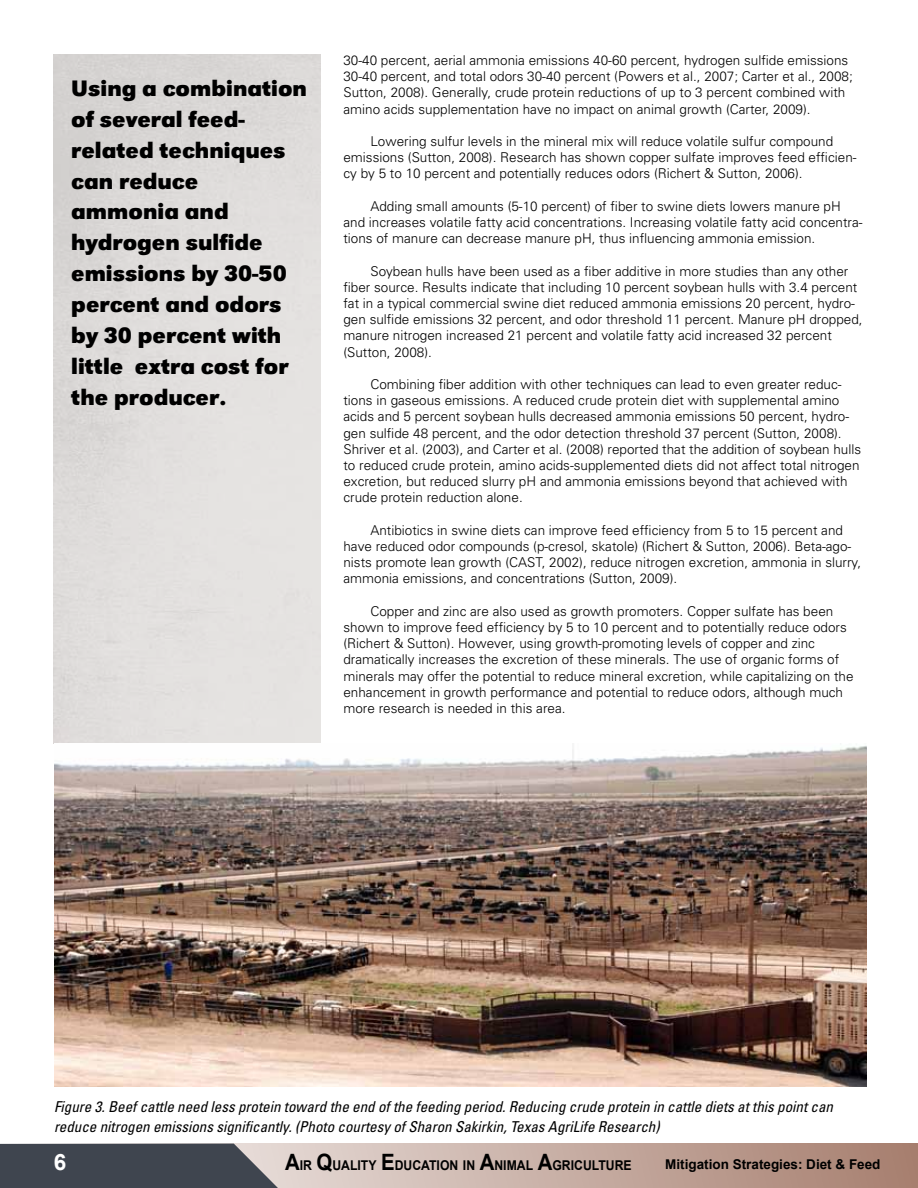
<style>
.page{position:relative;width:918px;height:1188px;background:#fff}
.page>*{position:absolute;margin:0;border:0;box-sizing:border-box;transform-origin:0 0}
.t1{font:700 23.25px/30.9px "URW Grotesk T";color:#000}
.t2{font:700 22.5px "Arial";color:#fff}
.t3{font:italic condensed 15px/19.8px "Univers";color:#000}
.t4{font:300 13.5px/16.2px "Univers";color:#000}
.t5{font:700 13.5px "Arial";color:#000;scale:.91 1}
.t6{font:700 13.5px "Arial";color:#000}
.s1{font-size:22.5px}
</style>
<div class="page">
<svg style="left:0;top:1143px;width:918px;height:45px;background:#c4aa9f"></svg>
<svg style="left:0;top:1144px;width:278px;height:44px;background:#4b5059"></svg>
<img style="left:54px;top:743px;width:812px;height:343px">
<h1 class="t1" style="left:71px;top:72px;width:237px">Using a combination of several feed&shy;related techniques can reduce ammonia and hydrogen sulfide emissions by 30-50 percent and odors by 30 percent with little extra cost for the producer.</h1>
<p class="t4" style="left:343px;top:52px;width:511px">30-40 percent, aerial ammonia emissions 40-60 percent, hydrogen sulfide emissions 30-40 percent, and total odors 30-40 percent (Powers et al., 2007; Carter et al., 2008; Sutton, 2008). Generally, crude protein reductions of up to 3 percent combined with amino acids supplementation have no impact on animal growth (Carter, 2009).</p>
<p class="t4" style="left:343px;top:133px;width:515px;text-indent:27px">Lowering sulfur levels in the mineral mix will reduce volatile sulfur compound emissions (Sutton, 2008). Research has shown copper sulfate improves feed efficien&shy;cy by 5 to 10 percent and potentially reduces odors (Richert &amp; Sutton, 2006).</p>
<p class="t4" style="left:343px;top:197px;width:521px;text-indent:27px">Adding small amounts (5-10 percent) of fiber to swine diets lowers manure pH and increases volatile fatty acid concentrations. Increasing volatile fatty acid concentra&shy;tions of manure can decrease manure pH, thus influencing ammonia emission.</p>
<p class="t4" style="left:343px;top:262px;width:521px;text-indent:27px">Soybean hulls have been used as a fiber additive in more studies than any other fiber source. Results indicate that including 10 percent soybean hulls with 3.4 percent fat in a typical commercial swine diet reduced ammonia emissions 20 percent, hydro&shy;gen sulfide emissions 32 percent, and odor threshold 11 percent. Manure pH dropped, manure nitrogen increased 21 percent and volatile fatty acid increased 32 percent (Sutton, 2008).</p>
<p class="t4" style="left:343px;top:376px;width:519px;text-indent:27px">Combining fiber addition with other techniques can lead to even greater reduc&shy;tions in gaseous emissions. A reduced crude protein diet with supplemental amino acids and 5 percent soybean hulls decreased ammonia emissions 50 percent, hydro&shy;gen sulfide 48 percent, and the odor detection threshold 37 percent (Sutton, 2008).<br>Shriver et al. (2003), and Carter et al. (2008) reported that the addition of soybean hulls to reduced crude protein, amino acids-supplemented diets did not affect total nitrogen excretion, but reduced slurry pH and ammonia emissions beyond that achieved with crude protein reduction alone.</p>
<p class="t4" style="left:343px;top:521px;width:519px;text-indent:27px">Antibiotics in swine diets can improve feed efficiency from 5 to 15 percent and have reduced odor compounds (p-cresol, skatole) (Richert &amp; Sutton, 2006). Beta-ago&shy;nists promote lean growth (CAST, 2002), reduce nitrogen excretion, ammonia in slurry, ammonia emissions, and concentrations (Sutton, 2009).</p>
<p class="t4" style="left:343px;top:602px;width:512px;text-indent:27px">Copper and zinc are also used as growth promoters. Copper sulfate has been shown to improve feed efficiency by 5 to 10 percent and to potentially reduce odors (Richert &amp; Sutton). However, using growth-promoting levels of copper and zinc dramatically increases the excretion of these minerals. The use of organic forms of minerals may offer the potential to reduce mineral excretion, while capitalizing on the enhancement in growth performance and potential to reduce odors, although much more research is needed in this area.</p>
<p class="t3" style="left:54px;top:1097px;width:781px">Figure 3. Beef cattle need less protein toward the end of the feeding period. Reducing crude protein in cattle diets at this point can reduce nitrogen emissions significantly. (Photo courtesy of Sharon Sakirkin, Texas AgriLife Research)</p>
<h2 class="t2" style="left:54px;top:1150px;width:14px">6</h2>
<p class="t5" style="left:285px;top:1158px;width:383px"><span class="s1">A</span>IR <span class="s1">Q</span>UALITY <span class="s1">E</span>DUCATION IN <span class="s1">A</span>NIMAL <span class="s1">A</span>GRICULTURE</p>
<p class="t6" style="left:665px;top:1156px;width:217px">Mitigation Strategies: Diet &amp; Feed</p>
</div>
